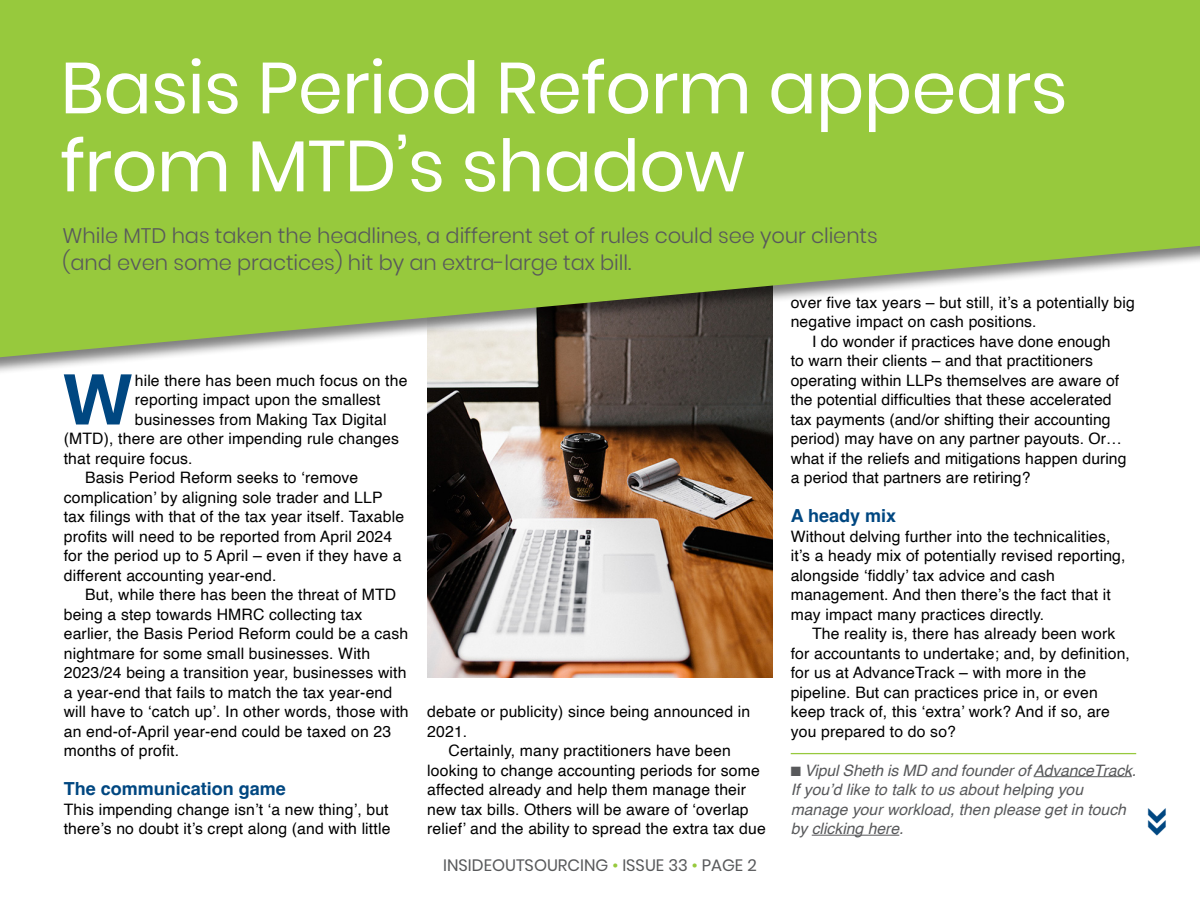
<style>
.page{position:relative;width:1200px;height:900px;background:#fff}
.page>*{position:absolute;margin:0;border:0;box-sizing:border-box;transform-origin:0 0}
.t1{font:72px/78px "Poppins";letter-spacing:-.01em;color:#fff}
.Drop_cap{font:600 70.95px "Poppins";color:#004781}
.t2{font:600 39px "Poppins";color:#004781}
.Standfirst{font:300 21px/27px "Poppins";letter-spacing:-.005em;color:#58595b}
.Crosshead{font:700 18px "Helvetica";color:#004781}
.page_description{font:16.5px "Poppins";color:#58595b}
.Body_copy_indented{font:15.75px/19.5px "Helvetica";letter-spacing:.01em;color:#000}
.Body_copy_no_indent{font:15.75px/19.5px "Helvetica";letter-spacing:.01em;color:#000}
.Drop_cap-2{font:15.75px "Helvetica";letter-spacing:.01em;color:#000}
.Body_copy_indented-2{font:italic 15.75px/19.5px "Helvetica";color:#58595b}
.s1{color:#97c93d}
</style>
<div class="page">
<img style="left:427px;top:377px;width:346px;height:301px">
<div style="left:0;top:0;width:1200px;height:377px;background:#000;opacity:.5"></div>
<svg style="left:0;top:0;width:1200px;height:357px;fill:#97c93d"></svg>
<hr style="left:791px;top:753px;width:345px;height:1px;background:#97c93d">
<hr style="left:1034px;top:776px;width:98px;height:1px;background:#58595b">
<hr style="left:812px;top:835px;width:87px;height:1px;background:#58595b">
<p class="t1" style="left:61px;top:49px;width:1009px">Basis Period Reform appears from MTD’s shadow</p>
<p class="Standfirst" style="left:63px;top:222px;width:817px">While MTD has taken the headlines, a different set of rules could see your clients (and even some practices) hit by an extra-large tax bill.</p>
<p class="Drop_cap" style="left:62px;top:359px;width:74px">W</p>
<p class="Drop_cap-2" style="left:135px;top:368px;width:274px">hile there has been much focus on the</p>
<p class="Drop_cap-2" style="left:135px;top:387px;width:247px">reporting impact upon the smallest</p>
<p class="Drop_cap-2" style="left:135px;top:407px;width:253px">businesses from Making Tax Digital</p>
<p class="Drop_cap-2" style="left:64px;top:426px;width:337px">(MTD), there are other impending rule changes</p>
<p class="Drop_cap-2" style="left:64px;top:446px;width:130px">that require focus.</p>
<p class="Body_copy_indented" style="left:64px;top:468px;width:342px;text-indent:21px">Basis Period Reform seeks to ‘remove complication’ by aligning sole trader and LLP tax filings with that of the tax year itself. Taxable profits will need to be reported from April 2024 for the period up to 5 April – even if they have a different accounting year-end.</p>
<p class="Body_copy_indented" style="left:64px;top:585px;width:346px;text-indent:21px">But, while there has been the threat of MTD being a step towards HMRC collecting tax earlier, the Basis Period Reform could be a cash nightmare for some small businesses. With 2023/24 being a transition year, businesses with a year-end that fails to match the tax year-end will have to ‘catch up’. In other words, those with an end-of-April year-end could be taxed on 23 months of profit.</p>
<p class="Crosshead" style="left:64px;top:778px;width:224px">The communication game</p>
<p class="Body_copy_no_indent" style="left:64px;top:800px;width:328px">This impending change isn’t ‘a new thing’, but there’s no doubt it’s crept along (and with little</p>
<p class="Body_copy_no_indent" style="left:427px;top:702px;width:324px">debate or publicity) since being announced in<br>2021.</p>
<p class="Body_copy_indented" style="left:427px;top:741px;width:340px;text-indent:21px">Certainly, many practitioners have been looking to change accounting periods for some affected already and help them manage their new tax bills. Others will be aware of ‘overlap relief’ and the ability to spread the extra tax due</p>
<p class="page_description" style="left:443px;top:855px;width:315px">INSIDEOUTSOURCING <span class="s1">•</span> ISSUE 33 <span class="s1">•</span> PAGE 2</p>
<p class="Body_copy_indented" style="left:791px;top:293px;width:346px">over five tax years – but still, it’s a potentially big negative impact on cash positions.</p>
<p class="Body_copy_indented" style="left:791px;top:332px;width:337px;text-indent:21px">I do wonder if practices have done enough to warn their clients – and that practitioners operating within LLPs themselves are aware of the potential difficulties that these accelerated tax payments (and/or shifting their accounting period) may have on any partner payouts. Or… what if the reliefs and mitigations happen during a period that partners are retiring?</p>
<p class="Crosshead" style="left:791px;top:505px;width:107px">A heady mix</p>
<p class="Body_copy_no_indent" style="left:791px;top:527px;width:336px">Without delving further into the technicalities, it’s a heady mix of potentially revised reporting, alongside ‘fiddly’ tax advice and cash management. And then there’s the fact that it may impact many practices directly.</p>
<p class="Body_copy_indented" style="left:791px;top:624px;width:341px;text-indent:21px">The reality is, there has already been work for accountants to undertake; and, by definition, for us at AdvanceTrack – with more in the pipeline. But can practices price in, or even keep track of, this ‘extra’ work? And if so, are you prepared to do so?</p>
<p class="Body_copy_indented-2" style="left:791px;top:761px;width:347px">■ Vipul Sheth is MD and founder of AdvanceTrack.</p>
<p class="Body_copy_indented-2" style="left:791px;top:780px;width:337px">If you’d like to talk to us about helping you manage your workload, then please get in touch by clicking here.</p>
<p class="t2" style="left:1180px;top:807px;width:31px;rotate:90deg">&gt;&gt;</p>
</div>
